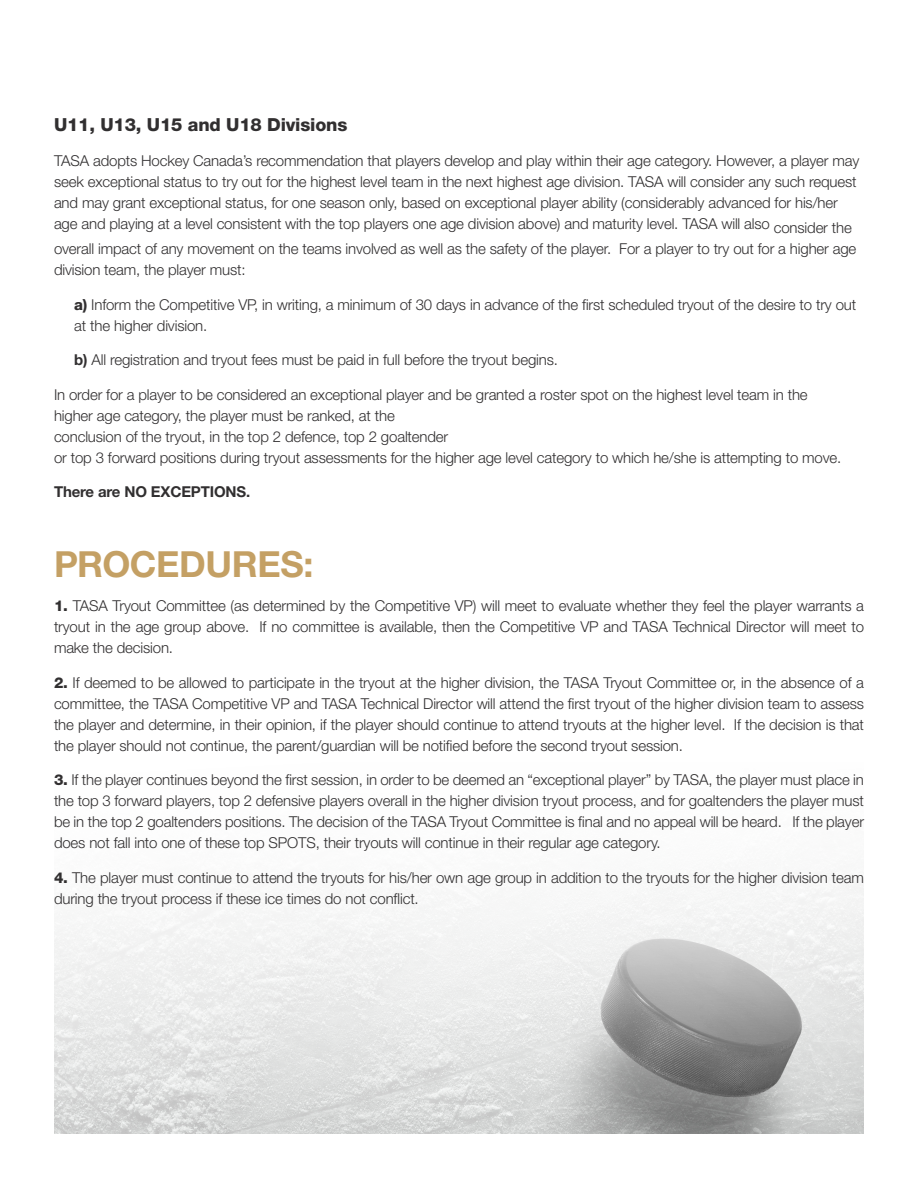
<style>
.page{position:relative;width:918px;height:1188px;background:#fff}
.page>*{position:absolute;margin:0;border:0;box-sizing:border-box;transform-origin:0 0}
.t1{font:700 36px "Helvetica Neue LT Std";letter-spacing:-.015em;color:#c4a064}
.author{font:800 18px "Helvetica Neue LT Std";letter-spacing:-.01em;color:#312f30}
.author-2{font:300 15px/21px "Helvetica Neue LT Std";letter-spacing:-.01em;color:#312f30}
.author-3{font:700 15px "Helvetica Neue LT Std";letter-spacing:-.01em;color:#312f30}
.s1{font-weight:800}
.s2{font-weight:700}
</style>
<div class="page">
<img style="left:54px;top:879px;width:810px;height:255px">
<p class="author" style="left:54px;top:114px;width:295px">U11, U13, U15 and U18 Divisions</p>
<p class="author-2" style="left:54px;top:150px;width:807px">TASA adopts Hockey Canada’s recommendation that players develop and play within their age category. However, a player may seek exceptional status to try out for the highest level team in the next highest age division. TASA will consider any such request and may grant exceptional status, for one season only, based on exceptional player ability (considerably advanced for his/her age and playing at a level consistent with the top players one age division above) and maturity level. TASA will also consider the</p>
<p class="author-2" style="left:54px;top:238px;width:804px">overall impact of any movement on the teams involved as well as the safety of the player. For a player to try out for a higher age division team, the player must:</p>
<p class="author-2" style="left:74px;top:294px;width:784px"><span class="s1">a)</span> Inform the Competitive VP, in writing, a minimum of 30 days in advance of the first scheduled tryout of the desire to try out at the higher division.</p>
<p class="author-2" style="left:74px;top:349px;width:485px"><span class="s2">b)</span> All registration and tryout fees must be paid in full before the tryout begins.</p>
<p class="author-2" style="left:54px;top:384px;width:789px">In order for a player to be considered an exceptional player and be granted a roster spot on the highest level team in the higher age category, the player must be ranked, at the<br>conclusion of the tryout, in the top 2 defence, top 2 goaltender<br>or top 3 forward positions during tryout assessments for the higher age level category to which he/she is attempting to move.</p>
<p class="author-3" style="left:54px;top:483px;width:198px">There are NO EXCEPTIONS.</p>
<h1 class="t1" style="left:54px;top:542px;width:261px">PROCEDURES:</h1>
<p class="author-2" style="left:54px;top:595px;width:812px;text-align:justify"><span class="s1">1.</span> TASA Tryout Committee (as determined by the Competitive VP) will meet to evaluate whether they feel the player warrants a tryout in the age group above. If no committee is available, then the Competitive VP and TASA Technical Director will meet to make the decision.</p>
<p class="author-2" style="left:54px;top:672px;width:812px;text-align:justify"><span class="s1">2.</span> If deemed to be allowed to participate in the tryout at the higher division, the TASA Tryout Committee or, in the absence of a committee, the TASA Competitive VP and TASA Technical Director will attend the first tryout of the higher division team to assess the player and determine, in their opinion, if the player should continue to attend tryouts at the higher level. If the decision is that the player should not continue, the parent/guardian will be notified before the second tryout session.</p>
<p class="author-2" style="left:54px;top:769px;width:812px;text-align:justify"><span class="s1">3.</span> If the player continues beyond the first session, in order to be deemed an “exceptional player” by TASA, the player must place in the top 3 forward players, top 2 defensive players overall in the higher division tryout process, and for goaltenders the player must be in the top 2 goaltenders positions. The decision of the TASA Tryout Committee is final and no appeal will be heard. If the player does not fall into one of these top SPOTS, their tryouts will continue in their regular age category.</p>
<p class="author-2" style="left:54px;top:867px;width:811px"><span class="s1">4.</span> The player must continue to attend the tryouts for his/her own age group in addition to the tryouts for the higher division team during the tryout process if these ice times do not conflict.</p>
</div>
